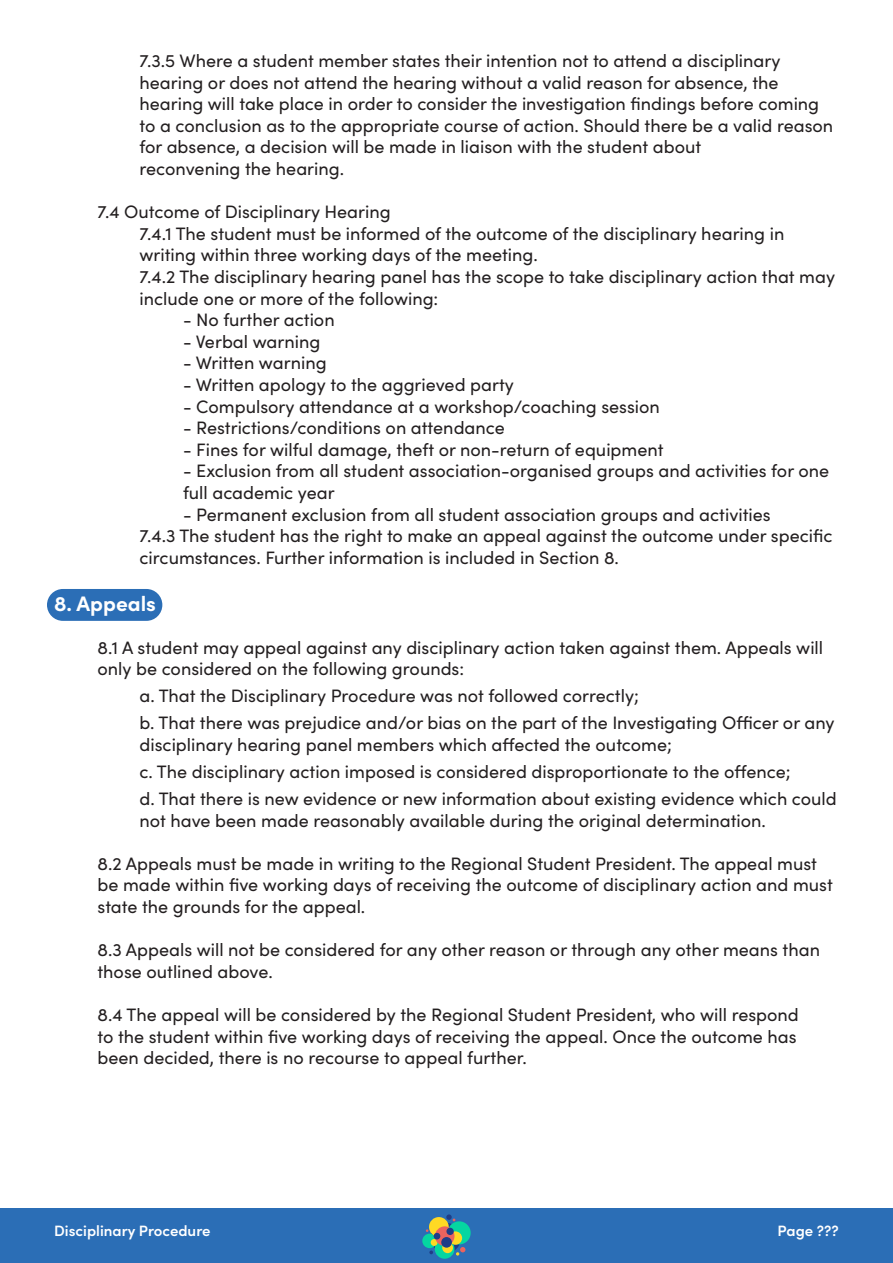
<style>
.page{position:relative;width:893px;height:1263px;background:#fff}
.page>*{position:absolute;margin:0;border:0;box-sizing:border-box;transform-origin:0 0}
.t1{font:700 21px "Sofia Pro";color:#fff}
.t2{font:18px "Sofia Pro";color:#231f20}
.t3{font:600 15px "Sofia Pro";color:#fff}
</style>
<div class="page">
<div style="left:0;top:1209px;width:893px;height:54px;background:#2b6eb6"></div>
<svg style="left:431px;top:1223px;width:30px;height:30px"></svg>
<div style="left:422px;top:1233px;width:15px;height:15px;background:#05d6a1;border-radius:50%"></div>
<div style="left:435px;top:1239px;width:19px;height:20px;background:#05d6a1;border-radius:50%"></div>
<div style="left:448px;top:1221px;width:23px;height:23px;background:#05d6a1;border-radius:50%"></div>
<div style="left:429px;top:1217px;width:20px;height:20px;background:#ffd924;border-radius:50%"></div>
<div style="left:442px;top:1242px;width:11px;height:11px;background:#ffd924;border-radius:50%"></div>
<svg style="left:449px;top:1231px;width:13px;height:14px"></svg>
<div style="left:431px;top:1239px;width:7px;height:7px;background:#ffd924;border-radius:50%"></div>
<svg style="left:435px;top:1226px;width:19px;height:20px"></svg>
<div style="left:441px;top:1237px;width:11px;height:11px;background:#1f3d87;border-radius:50%"></div>
<svg style="left:434px;top:1233px;width:6px;height:6px"></svg>
<div style="left:446px;top:1228px;width:8px;height:7px;background:#1f3d87;border-radius:50%"></div>
<svg style="left:446px;top:1214px;width:9px;height:7px"></svg>
<svg style="left:429px;top:1250px;width:4px;height:4px"></svg>
<svg style="left:456px;top:1247px;width:9px;height:8px"></svg>
<div style="left:47px;top:589px;width:115px;height:32px;background:#2b6eb6;border-radius:16px"></div>
<p class="t2" style="left:140px;top:48px;width:642px">7.3.5 Where a student member states their intention not to attend a disciplinary</p>
<p class="t2" style="left:140px;top:69px;width:641px">hearing or does not attend the hearing without a valid reason for absence, the</p>
<p class="t2" style="left:140px;top:91px;width:681px">hearing will take place in order to consider the investigation findings before coming</p>
<p class="t2" style="left:140px;top:112px;width:695px">to a conclusion as to the appropriate course of action. Should there be a valid reason</p>
<p class="t2" style="left:140px;top:134px;width:563px">for absence, a decision will be made in liaison with the student about</p>
<p class="t2" style="left:140px;top:156px;width:206px">reconvening the hearing.</p>
<p class="t2" style="left:98px;top:199px;width:295px">7.4 Outcome of Disciplinary Hearing</p>
<p class="t2" style="left:140px;top:220px;width:646px">7.4.1 The student must be informed of the outcome of the disciplinary hearing in</p>
<p class="t2" style="left:140px;top:242px;width:400px">writing within three working days of the meeting.</p>
<p class="t2" style="left:140px;top:264px;width:697px">7.4.2 The disciplinary hearing panel has the scope to take disciplinary action that may</p>
<p class="t2" style="left:140px;top:285px;width:300px">include one or more of the following:</p>
<p class="t2" style="left:183px;top:307px;width:153px">- No further action</p>
<p class="t2" style="left:183px;top:328px;width:139px">- Verbal warning</p>
<p class="t2" style="left:183px;top:350px;width:145px">- Written warning</p>
<p class="t2" style="left:183px;top:372px;width:332px">- Written apology to the aggrieved party</p>
<p class="t2" style="left:183px;top:393px;width:478px">- Compulsory attendance at a workshop/coaching session</p>
<p class="t2" style="left:183px;top:415px;width:323px">- Restrictions/conditions on attendance</p>
<p class="t2" style="left:183px;top:436px;width:482px">- Fines for wilful damage, theft or non-return of equipment</p>
<p class="t2" style="left:183px;top:458px;width:648px">- Exclusion from all student association-organised groups and activities for one</p>
<p class="t2" style="left:183px;top:480px;width:153px">full academic year</p>
<p class="t2" style="left:183px;top:501px;width:589px">- Permanent exclusion from all student association groups and activities</p>
<p class="t2" style="left:140px;top:523px;width:695px">7.4.3 The student has the right to make an appeal against the outcome under specific</p>
<p class="t2" style="left:140px;top:544px;width:481px">circumstances. Further information is included in Section 8.</p>
<p class="t1" style="left:54px;top:587px;width:104px">8. Appeals</p>
<p class="t2" style="left:98px;top:634px;width:727px">8.1 A student may appeal against any disciplinary action taken against them. Appeals will</p>
<p class="t2" style="left:98px;top:656px;width:368px">only be considered on the following grounds:</p>
<p class="t2" style="left:140px;top:683px;width:501px">a. That the Disciplinary Procedure was not followed correctly;</p>
<p class="t2" style="left:140px;top:710px;width:696px">b. That there was prejudice and/or bias on the part of the Investigating Officer or any</p>
<p class="t2" style="left:140px;top:732px;width:534px">disciplinary hearing panel members which affected the outcome;</p>
<p class="t2" style="left:140px;top:759px;width:653px">c. The disciplinary action imposed is considered disproportionate to the offence;</p>
<p class="t2" style="left:140px;top:786px;width:699px">d. That there is new evidence or new information about existing evidence which could</p>
<p class="t2" style="left:140px;top:807px;width:628px">not have been made reasonably available during the original determination.</p>
<p class="t2" style="left:98px;top:850px;width:721px">8.2 Appeals must be made in writing to the Regional Student President. The appeal must</p>
<p class="t2" style="left:98px;top:872px;width:737px">be made within five working days of receiving the outcome of disciplinary action and must</p>
<p class="t2" style="left:98px;top:894px;width:269px">state the grounds for the appeal.</p>
<p class="t2" style="left:98px;top:937px;width:724px">8.3 Appeals will not be considered for any other reason or through any other means than</p>
<p class="t2" style="left:98px;top:958px;width:177px">those outlined above.</p>
<p class="t2" style="left:98px;top:1002px;width:703px">8.4 The appeal will be considered by the Regional Student President, who will respond</p>
<p class="t2" style="left:98px;top:1023px;width:701px">to the student within five working days of receiving the appeal. Once the outcome has</p>
<p class="t2" style="left:98px;top:1045px;width:431px">been decided, there is no recourse to appeal further.</p>
<p class="t3" style="left:54px;top:1219px;width:158px">Disciplinary Procedure</p>
<p class="t3" style="left:778px;top:1219px;width:63px">Page ???</p>
</div>
